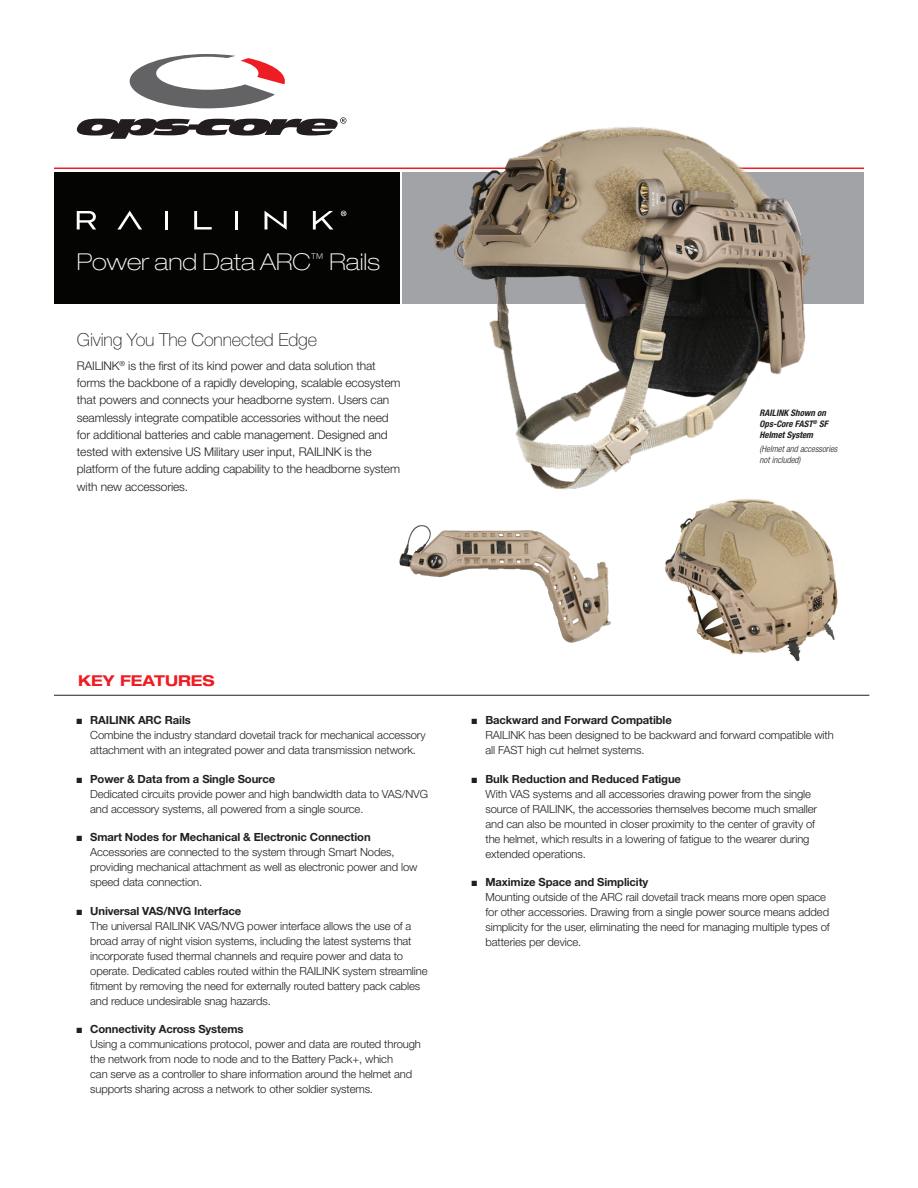
<style>
.page{position:relative;width:918px;height:1188px;background:#fff}
.page>*{position:absolute;margin:0;border:0;box-sizing:border-box;transform-origin:0 0}
.t1{font:100 expanded 23.25px "Helvetica Neue LT Std";color:#fff}
.Intro_Paragraph{font:100 18px "Helvetica Neue LT Std";letter-spacing:-.01em;color:#231f20}
.t2{font:700 expanded 15px "Helvetica Neue LT Std";color:#ee1d23}
.Intro_Paragraph-2{font:300 12px/17.2px "Helvetica Neue LT Std";letter-spacing:-.01em;color:#231f20}
.t3{font:300 11.25px/15px "Helvetica Neue LT Std";letter-spacing:-.01em;color:#231f20}
.Intro_Paragraph-3{font:italic 700 condensed 9px/11.2px "Helvetica Neue LT Std";color:#231f20}
.Intro_Paragraph-4{font:italic 300 condensed 9px/11.2px "Helvetica Neue LT Std";color:#231f20}
.s1{font-family:"Arial Narrow";font-weight:400}
.s2{font-weight:700}
</style>
<div class="page">
<div style="left:54px;top:172px;width:346px;height:132px;background:#040503"></div>
<div style="left:403px;top:172px;width:461px;height:132px;background:#a1a3a6"></div>
<hr style="left:54px;top:168px;width:810px;height:1px;background:#ee1d23">
<img style="left:657px;top:509px;width:199px;height:186px">
<svg style="left:130px;top:54px;width:155px;height:54px"></svg>
<svg style="left:77px;top:117px;width:269px;height:22px"></svg>
<hr style="left:54px;top:695px;width:815px;height:1px;background:#231f20">
<svg style="left:77px;top:211px;width:19px;height:18px"></svg>
<svg style="left:117px;top:211px;width:25px;height:18px"></svg>
<hr style="left:165px;top:211px;width:3px;height:18px;background:#fff">
<svg style="left:194px;top:211px;width:18px;height:18px"></svg>
<hr style="left:235px;top:211px;width:3px;height:18px;background:#fff">
<svg style="left:265px;top:211px;width:22px;height:19px"></svg>
<svg style="left:313px;top:211px;width:20px;height:18px"></svg>
<svg style="left:341px;top:211px;width:5px;height:5px"></svg>
<img style="left:417px;top:127px;width:411px;height:382px">
<img style="left:399px;top:525px;width:212px;height:118px">
<p class="t1" style="left:77px;top:248px;width:305px">Power and Data ARC<sup>™</sup> Rails</p>
<p class="Intro_Paragraph" style="left:77px;top:329px;width:242px">Giving You The Connected Edge</p>
<p class="Intro_Paragraph-2" style="left:77px;top:357px;width:325px">RAILINK<sup>®</sup> is the first of its kind power and data solution that forms the backbone of a rapidly developing, scalable ecosystem that powers and connects your headborne system. Users can seamlessly integrate compatible accessories without the need for additional batteries and cable management. Designed and tested with extensive US Military user input, RAILINK is the platform of the future adding capability to the headborne system with new accessories.</p>
<p class="Intro_Paragraph-3" style="left:760px;top:407px;width:70px">RAILINK Shown on<br>Ops-Core FAST<sup>®</sup> SF<br>Helmet System</p>
<p class="Intro_Paragraph-4" style="left:760px;top:443px;width:79px">(Helmet and accessories not included)</p>
<p class="t2" style="left:78px;top:671px;width:138px">KEY FEATURES</p>
<p class="t3" style="left:90px;top:713px;width:337px;text-indent:-14px"><span class="s1">■</span> <span class="s2">RAILINK ARC Rails<br></span>Combine the industry standard dovetail track for mechanical accessory attachment with an integrated power and data transmission network.</p>
<p class="t3" style="left:90px;top:771px;width:339px;text-indent:-13px"><span class="s1">■</span> <span class="s2">Power &amp; Data from a Single Source<br></span>Dedicated circuits provide power and high bandwidth data to VAS/NVG and accessory systems, all powered from a single source.</p>
<p class="t3" style="left:90px;top:830px;width:329px;text-indent:-14px"><span class="s1">■</span> <span class="s2">Smart Nodes for Mechanical &amp; Electronic Connection </span>Accessories are connected to the system through Smart Nodes, providing mechanical attachment as well as electronic power and low speed data connection.</p>
<p class="t3" style="left:90px;top:903px;width:339px;text-indent:-14px"><span class="s1">■</span> <span class="s2">Universal VAS/NVG Interface<br></span>The universal RAILINK VAS/NVG power interface allows the use of a broad array of night vision systems, including the latest systems that incorporate fused thermal channels and require power and data to operate. Dedicated cables routed within the RAILINK system streamline fitment by removing the need for externally routed battery pack cables and reduce undesirable snag hazards.</p>
<p class="t3" style="left:90px;top:1022px;width:332px;text-indent:-14px"><span class="s1">■</span> <span class="s2">Connectivity Across Systems<br></span>Using a communications protocol, power and data are routed through the network from node to node and to the Battery Pack+, which<br>can serve as a controller to share information around the helmet and supports sharing across a network to other soldier systems.</p>
<p class="t3" style="left:485px;top:713px;width:350px;text-indent:-14px"><span class="s1">■</span> <span class="s2">Backward and Forward Compatible<br></span>RAILINK has been designed to be backward and forward compatible with all FAST high cut helmet systems.</p>
<p class="t3" style="left:485px;top:771px;width:333px;text-indent:-14px"><span class="s1">■</span> <span class="s2">Bulk Reduction and Reduced Fatigue<br></span>With VAS systems and all accessories drawing power from the single source of RAILINK, the accessories themselves become much smaller and can also be mounted in closer proximity to the center of gravity of the helmet, which results in a lowering of fatigue to the wearer during extended operations.</p>
<p class="t3" style="left:485px;top:875px;width:346px;text-indent:-14px"><span class="s1">■</span> <span class="s2">Maximize Space and Simplicity<br></span>Mounting outside of the ARC rail dovetail track means more open space for other accessories. Drawing from a single power source means added simplicity for the user, eliminating the need for managing multiple types of batteries per device.</p>
</div>
